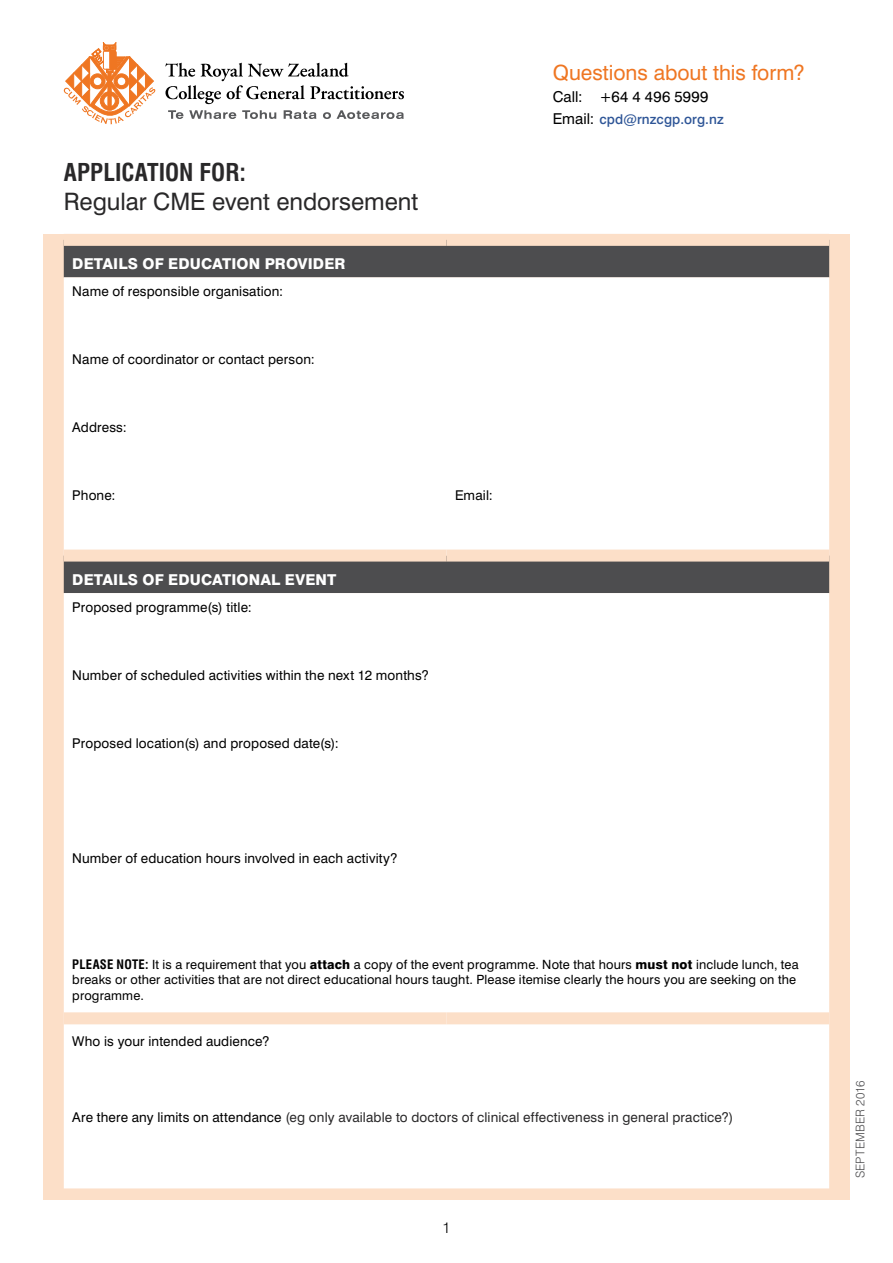
<style>
.page{position:relative;width:893px;height:1263px;background:#fff}
.page>*{position:absolute;margin:0;border:0;box-sizing:border-box;transform-origin:0 0}
.Form_name_-_right_al{font:24px "Swiss 721 BT";color:#292829}
.Form_name_-_right_al-2{font:700 condensed 24px "Swiss 721 BT";color:#292829}
.t1{font:21px "Swiss 721 BT";color:#ef7622}
.Table_-_highlighted{font:800 15px "Swiss 721 BT";letter-spacing:.01em;color:#fff}
.t2{font:15px "Swiss 721 BT";letter-spacing:.02em;color:#000}
.t3{font:300 15px "Swiss 721 BT";color:#000}
.Table_-_intro_to_cel{font:13.5px "Swiss 721 BT";letter-spacing:.01em;color:#000}
.Table_-_intro_to_cel-2{font:13.5px "Swiss 721 BT";letter-spacing:.01em;color:#292829}
.Table_Cells_body__Ro{font:13.5px "Swiss 721 BT";letter-spacing:.01em;color:#000}
.t4{font:500 13.5px "Swiss 721 BT";letter-spacing:.01em;color:#2e5597}
.Table_-_intro_to_cel-3{font:12.75px/15.3px "Swiss 721 BT";letter-spacing:.015em;color:#000}
.t5{font:300 12px "Swiss 721 BT";letter-spacing:.02em;color:#4d4d4f}
.s1{font-weight:400;font-size:15px;color:#000}
.s2{font-weight:700;font-stretch:condensed}
.s3{font-weight:800}
.s4{color:#000}
</style>
<div class="page">
<svg style="left:165px;top:63px;width:239px;height:41px"></svg>
<svg style="left:64px;top:43px;width:92px;height:81px"></svg>
<svg style="left:168px;top:110px;width:15px;height:9px"></svg>
<svg style="left:189px;top:110px;width:47px;height:9px"></svg>
<svg style="left:242px;top:110px;width:34px;height:9px"></svg>
<svg style="left:284px;top:110px;width:32px;height:9px"></svg>
<svg style="left:323px;top:112px;width:8px;height:7px"></svg>
<svg style="left:337px;top:110px;width:67px;height:9px"></svg>
<div style="left:43px;top:234px;width:807px;height:965px;background:#fcdfc8"></div>
<div style="left:64px;top:246px;width:765px;height:31px;background:#4d4d4f"></div>
<div style="left:64px;top:277px;width:765px;height:911px;background:#fff"></div>
<div style="left:64px;top:1012px;width:382px;height:12px;background:#fcdfc8"></div>
<div style="left:446px;top:1012px;width:383px;height:12px;background:#fcdfc8"></div>
<div style="left:64px;top:549px;width:382px;height:12px;background:#fcdfc8"></div>
<div style="left:446px;top:549px;width:383px;height:12px;background:#fcdfc8"></div>
<p class="Form_name_-_right_al-2" style="left:64px;top:158px;width:184px">APPLICATION FOR:</p>
<p class="Form_name_-_right_al" style="left:64px;top:186px;width:356px">Regular CME event endorsement</p>
<p class="Table_-_highlighted" style="left:72px;top:254px;width:275px">DETAILS OF EDUCATION PROVIDER</p>
<p class="Table_-_intro_to_cel" style="left:72px;top:283px;width:212px">Name of responsible organisation:</p>
<p class="Table_-_intro_to_cel" style="left:72px;top:351px;width:244px">Name of coordinator or contact person:</p>
<p class="Table_-_intro_to_cel" style="left:72px;top:419px;width:56px">Address:</p>
<p class="Table_-_intro_to_cel" style="left:72px;top:487px;width:45px">Phone:</p>
<p class="Table_-_intro_to_cel" style="left:455px;top:487px;width:39px">Email:</p>
<p class="Table_-_highlighted" style="left:72px;top:570px;width:266px">DETAILS OF EDUCATIONAL EVENT</p>
<p class="Table_-_intro_to_cel" style="left:72px;top:599px;width:181px">Proposed programme(s) title:</p>
<p class="Table_Cells_body__Ro" style="left:72px;top:667px;width:358px">Number of scheduled activities within the next 12 months?</p>
<p class="Table_-_intro_to_cel" style="left:72px;top:735px;width:268px">Proposed location(s) and proposed date(s):</p>
<p class="Table_-_intro_to_cel" style="left:72px;top:850px;width:327px">Number of education hours involved in each activity?</p>
<p class="t1" style="left:553px;top:60px;width:254px">Questions about this form?</p>
<p class="t2" style="left:553px;top:88px;width:157px">Call: +64 4 496 5999</p>
<p class="t4" style="left:553px;top:111px;width:172px"><span class="s1">Email:</span> cpd@rnzcgp.org.nz</p>
<p class="Table_-_intro_to_cel-3" style="left:72px;top:957px;width:728px"><span class="s2">PLEASE NOTE:</span> It is a requirement that you <span class="s3">attach</span> a copy of the event programme. Note that hours <span class="s3">must not</span> include lunch, tea breaks or other activities that are not direct educational hours taught. Please itemise clearly the hours you are seeking on the programme.</p>
<p class="Table_-_intro_to_cel" style="left:72px;top:1033px;width:199px">Who is your intended audience?</p>
<p class="Table_-_intro_to_cel-2" style="left:72px;top:1109px;width:662px"><span class="s4">Are there any limits on attendance</span> (eg only available to doctors of clinical effectiveness in general practice?)</p>
<p class="t3" style="left:442px;top:1219px;width:9px">1</p>
<p class="t5" style="left:853px;top:1178px;width:99px;rotate:-90deg">SEPTEMBER 2016</p>
</div>
